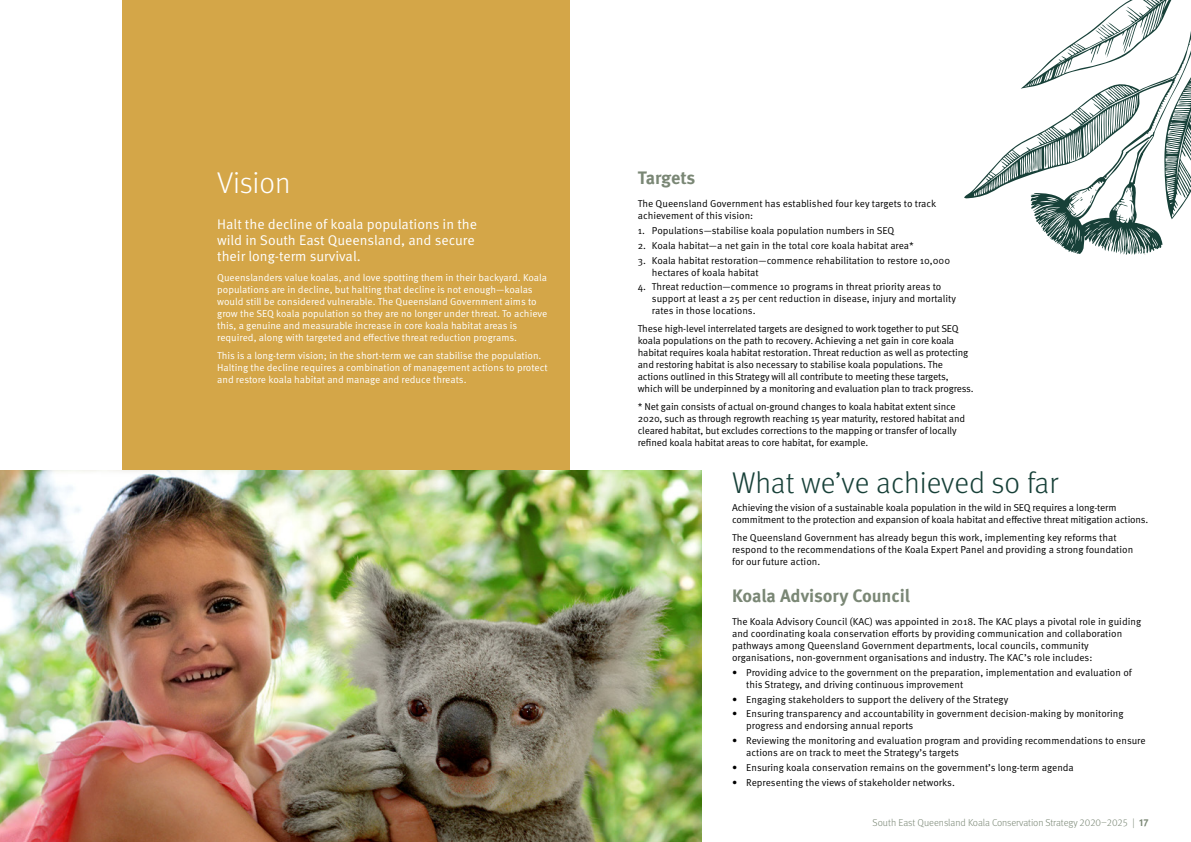
<style>
.page{position:relative;width:1191px;height:842px;background:#fff}
.page>*{position:absolute;margin:0;border:0;box-sizing:border-box;transform-origin:0 0}
.t1{font:300 30px "Meta OT";color:#174038}
.t2{font:300 30px "Meta OT";letter-spacing:-.005em;color:#fff}
.t3{font:700 18px "Meta OT";letter-spacing:-.005em;color:#7a8775}
.t4{font:14px/16px "Meta OT Norm";color:#fff}
.t5{font:10px/12px "Meta OT Norm";letter-spacing:-.005em;color:#000}
.t6{font:10px/12px "Meta OT Norm";color:#fff}
.t7{font:300 10px "Meta OT";letter-spacing:-.01em;color:#7a8775}
.s1{font-weight:700}
</style>
<div class="page">
<div style="left:123px;top:0;width:447px;height:514px;background:#d4a648"></div>
<img style="left:0;top:471px;width:702px;height:371px">
<svg style="left:1036px;top:219px;width:126px;height:36px"></svg>
<svg style="left:964px;top:0;width:227px;height:219px"></svg>
<svg style="left:1164px;top:79px;width:6px;height:3px"></svg>
<h1 class="t2" style="left:217px;top:165px;width:75px">Vision</h1>
<h3 class="t4" style="left:217px;top:216px;width:261px">Halt the decline of koala populations in the wild in South East Queensland, and secure their long-term survival.</h3>
<p class="t6" style="left:217px;top:272px;width:332px">Queenslanders value koalas, and love spotting them in their backyard. Koala populations are in decline, but halting that decline is not enough—koalas would still be considered vulnerable. The Queensland Government aims to grow the SEQ koala population so they are no longer under threat. To achieve this, a genuine and measurable increase in core koala habitat areas is required, along with targeted and effective threat reduction programs.</p>
<p class="t6" style="left:217px;top:349px;width:332px">This is a long-term vision; in the short-term we can stabilise the population.<br>Halting the decline requires a combination of management actions to protect and restore koala habitat and manage and reduce threats.</p>
<h2 class="t3" style="left:638px;top:167px;width:59px">Targets</h2>
<p class="t5" style="left:638px;top:198px;width:300px">The Queensland Government has established four key targets to track achievement of this vision:</p>
<p class="t5" style="left:638px;top:225px;width:258px">1. Populations—stabilise koala population numbers in SEQ</p>
<p class="t5" style="left:638px;top:239px;width:278px">2. Koala habitat—a net gain in the total core koala habitat area*</p>
<p class="t5" style="left:652px;top:254px;width:300px;text-indent:-14px">3. Koala habitat restoration—commence rehabilitation to restore 10,000 hectares of koala habitat</p>
<p class="t5" style="left:652px;top:281px;width:306px;text-indent:-14px">4. Threat reduction—commence 10 programs in threat priority areas to support at least a 25 per cent reduction in disease, injury and mortality rates in those locations.</p>
<p class="t5" style="left:638px;top:323px;width:337px">These high-level interrelated targets are designed to work together to put SEQ koala populations on the path to recovery. Achieving a net gain in core koala habitat requires koala habitat restoration. Threat reduction as well as protecting and restoring habitat is also necessary to stabilise koala populations. The actions outlined in this Strategy will all contribute to meeting these targets, which will be underpinned by a monitoring and evaluation plan to track progress.</p>
<p class="t5" style="left:638px;top:400px;width:329px">* Net gain consists of actual on-ground changes to koala habitat extent since 2020, such as through regrowth reaching 15 year maturity, restored habitat and cleared habitat, but excludes corrections to the mapping or transfer of locally refined koala habitat areas to core habitat, for example.</p>
<h1 class="t1" style="left:732px;top:465px;width:328px">What we’ve achieved so far</h1>
<p class="t5" style="left:732px;top:502px;width:418px">Achieving the vision of a sustainable koala population in the wild in SEQ requires a long-term commitment to the protection and expansion of koala habitat and effective threat mitigation actions.</p>
<p class="t5" style="left:732px;top:531px;width:403px">The Queensland Government has already begun this work, implementing key reforms that respond to the recommendations of the Koala Expert Panel and providing a strong foundation for our future action.</p>
<h2 class="t3" style="left:732px;top:585px;width:179px">Koala Advisory Council</h2>
<p class="t5" style="left:732px;top:616px;width:410px">The Koala Advisory Council (KAC) was appointed in 2018. The KAC plays a pivotal role in guiding and coordinating koala conservation efforts by providing communication and collaboration pathways among Queensland Government departments, local councils, community organisations, non-government organisations and industry. The KAC’s role includes:</p>
<p class="t5" style="left:746px;top:666px;width:387px;text-indent:-14px">• Providing advice to the government on the preparation, implementation and evaluation of this Strategy, and driving continuous improvement</p>
<p class="t5" style="left:732px;top:693px;width:278px">• Engaging stakeholders to support the delivery of the Strategy</p>
<p class="t5" style="left:746px;top:708px;width:379px;text-indent:-14px">• Ensuring transparency and accountability in government decision-making by monitoring progress and endorsing annual reports</p>
<p class="t5" style="left:746px;top:735px;width:401px;text-indent:-14px">• Reviewing the monitoring and evaluation program and providing recommendations to ensure actions are on track to meet the Strategy’s targets</p>
<p class="t5" style="left:732px;top:762px;width:343px">• Ensuring koala conservation remains on the government’s long-term agenda</p>
<p class="t5" style="left:732px;top:777px;width:224px">• Representing the views of stakeholder networks.</p>
<p class="t7" style="left:872px;top:816px;width:277px">South East Queensland Koala Conservation Strategy 2020–2025 | <span class="s1">17</span></p>
</div>
